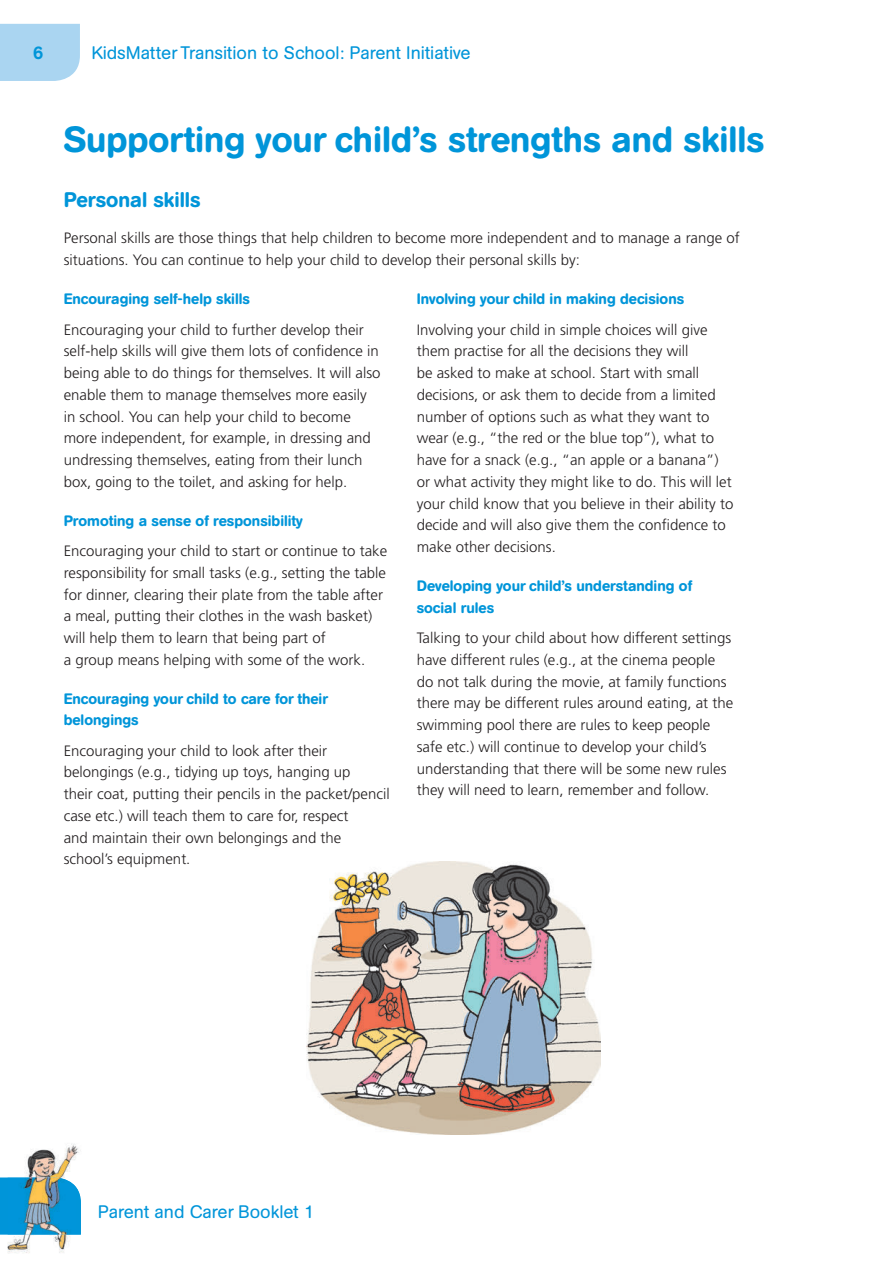
<style>
.page{position:relative;width:893px;height:1263px;background:#fff}
.page>*{position:absolute;margin:0;border:0;box-sizing:border-box;transform-origin:0 0}
.t1{font:500 36px "AG Book Rounded BQ";color:#0095d9}
.t2{font:500 21px "AG Book Rounded BQ";color:#0095d9}
.t3{font:18px "AG Book Rounded BQ";color:#0095d9}
.t4{font:500 18px "AG Book Rounded BQ";color:#0095d9}
.t5{font:300 15px/21.8px "Frutiger";color:#231f20}
.t6{font:500 15px/21.8px "AG Book Rounded BQ";color:#0095d9}
</style>
<div class="page">
<div style="left:0;top:24px;width:80px;height:57px;background:#aad5f1"></div>
<svg style="left:0;top:1177px;width:7px;height:57px"></svg>
<img style="left:306px;top:862px;width:295px;height:273px">
<img style="left:7px;top:1143px;width:74px;height:110px">
<img style="left:7px;top:1177px;width:74px;height:57px">
<p class="t4" style="left:33px;top:42px;width:12px">6</p>
<p class="t3" style="left:91px;top:43px;width:381px">KidsMatter Transition to School: Parent Initiative</p>
<h1 class="t1" style="left:64px;top:119px;width:702px">Supporting your child’s strengths and skills</h1>
<h2 class="t2" style="left:64px;top:187px;width:138px">Personal skills</h2>
<p class="t5" style="left:64px;top:227px;width:678px">Personal skills are those things that help children to become more independent and to manage a range of situations. You can continue to help your child to develop their personal skills by:</p>
<p class="t6" style="left:64px;top:289px;width:188px">Encouraging self-help skills</p>
<p class="t5" style="left:64px;top:319px;width:318px">Encouraging your child to further develop their self-help skills will give them lots of confidence in being able to do things for themselves. It will also enable them to manage themselves more easily in school. You can help your child to become more independent, for example, in dressing and undressing themselves, eating from their lunch box, going to the toilet, and asking for help.</p>
<p class="t6" style="left:64px;top:510px;width:241px">Promoting a sense of responsibility</p>
<p class="t5" style="left:64px;top:540px;width:325px">Encouraging your child to start or continue to take responsibility for small tasks (e.g., setting the table for dinner, clearing their plate from the table after a meal, putting their clothes in the wash basket) will help them to learn that being part of<br>a group means helping with some of the work.</p>
<p class="t6" style="left:64px;top:688px;width:266px">Encouraging your child to care for their belongings</p>
<p class="t5" style="left:64px;top:739px;width:327px">Encouraging your child to look after their belongings (e.g., tidying up toys, hanging up<br>their coat, putting their pencils in the packet/pencil case etc.) will teach them to care for, respect<br>and maintain their own belongings and the school’s equipment.</p>
<p class="t6" style="left:417px;top:289px;width:269px">Involving your child in making decisions</p>
<p class="t5" style="left:417px;top:319px;width:318px">Involving your child in simple choices will give them practise for all the decisions they will<br>be asked to make at school. Start with small decisions, or ask them to decide from a limited number of options such as what they want to wear (e.g., “the red or the blue top”), what to have for a snack (e.g., “an apple or a banana”) or what activity they might like to do. This will let your child know that you believe in their ability to decide and will also give them the confidence to make other decisions.</p>
<p class="t6" style="left:417px;top:575px;width:277px">Developing your child’s understanding of social rules</p>
<p class="t5" style="left:417px;top:627px;width:318px">Talking to your child about how different settings have different rules (e.g., at the cinema people do not talk during the movie, at family functions there may be different rules around eating, at the swimming pool there are rules to keep people safe etc.) will continue to develop your child’s understanding that there will be some new rules they will need to learn, remember and follow.</p>
<p class="t3" style="left:98px;top:1201px;width:218px">Parent and Carer Booklet 1</p>
</div>
